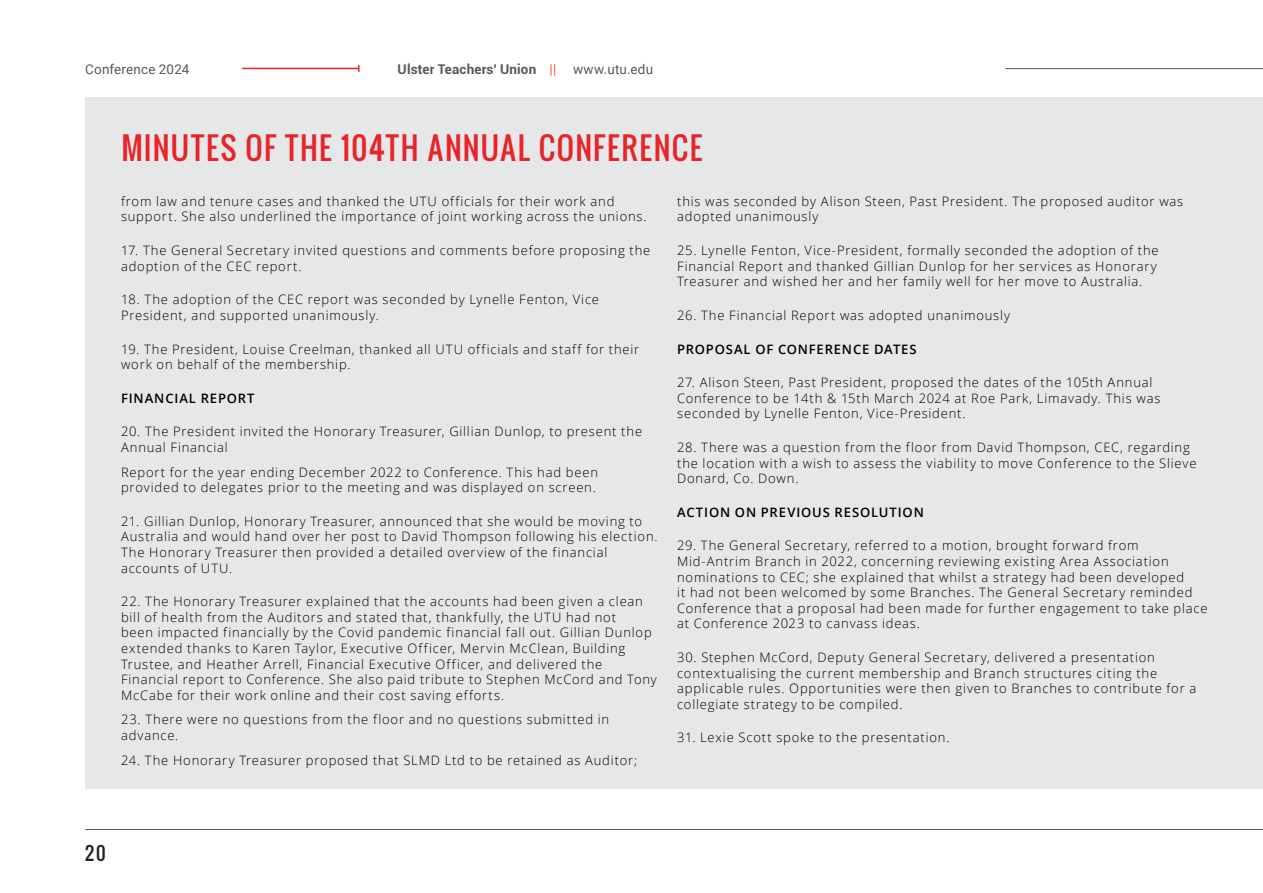
<style>
.page{position:relative;width:1263px;height:893px;background:#fff}
.page>*{position:absolute;margin:0;border:0;box-sizing:border-box;transform-origin:0 0}
.t1{font:30px "Oswald";letter-spacing:.05em;color:#e8242a}
.t2{font:18px "Oswald";color:#231f20}
.t3{font:700 13.5px "Roboto";letter-spacing:.015em;color:#57585a}
.t4{font:13.5px "Roboto";letter-spacing:.015em;color:#57585a}
.t5{font:300 13.05px/15.6px "Open Sans";letter-spacing:.06em;color:#000}
.t6{font:600 13.05px "Open Sans";letter-spacing:.065em;color:#000}
.s1{font-weight:400;color:#ef4d2f}
.s2{font-weight:400}
</style>
<div class="page">
<div style="left:85px;top:98px;width:1178px;height:691px;background:#e6e7e9"></div>
<hr style="left:85px;top:829px;width:1178px;height:1px;background:#57585a">
<hr style="left:242px;top:68px;width:117px;height:1px;background:#ea2127">
<hr style="left:1005px;top:68px;width:258px;height:1px;background:#57585a">
<p class="t4" style="left:85px;top:60px;width:106px">Conference 2024</p>
<p class="t3" style="left:398px;top:59px;width:257px">Ulster Teachers' Union <span class="s1">||</span> <span class="s2">www.utu.edu</span></p>
<h1 class="t1" style="left:121px;top:125px;width:582px">MINUTES OF THE 104TH ANNUAL CONFERENCE</h1>
<p class="t5" style="left:121px;top:193px;width:527px">from law and tenure cases and thanked the UTU officials for their work and support. She also underlined the importance of joint working across the unions.</p>
<p class="t5" style="left:121px;top:242px;width:531px">17. The General Secretary invited questions and comments before proposing the adoption of the CEC report.</p>
<p class="t5" style="left:121px;top:291px;width:479px">18. The adoption of the CEC report was seconded by Lynelle Fenton, Vice<br>President, and supported unanimously.</p>
<p class="t5" style="left:121px;top:341px;width:520px">19. The President, Louise Creelman, thanked all UTU officials and staff for their work on behalf of the membership.</p>
<p class="t6" style="left:121px;top:389px;width:135px">FINANCIAL REPORT</p>
<p class="t5" style="left:121px;top:423px;width:523px">20. The President invited the Honorary Treasurer, Gillian Dunlop, to present the<br>Annual Financial</p>
<p class="t5" style="left:121px;top:464px;width:478px">Report for the year ending December 2022 to Conference. This had been provided to delegates prior to the meeting and was displayed on screen.</p>
<p class="t5" style="left:121px;top:513px;width:538px">21. Gillian Dunlop, Honorary Treasurer, announced that she would be moving to Australia and would hand over her post to David Thompson following his election.<br>The Honorary Treasurer then provided a detailed overview of the financial accounts of UTU.</p>
<p class="t5" style="left:121px;top:593px;width:537px">22. The Honorary Treasurer explained that the accounts had been given a clean bill of health from the Auditors and stated that, thankfully, the UTU had not<br>been impacted financially by the Covid pandemic financial fall out. Gillian Dunlop extended thanks to Karen Taylor, Executive Officer, Mervin McClean, Building Trustee, and Heather Arrell, Financial Executive Officer, and delivered the Financial report to Conference. She also paid tribute to Stephen McCord and Tony McCabe for their work online and their cost saving efforts.</p>
<p class="t5" style="left:121px;top:712px;width:490px">23. There were no questions from the floor and no questions submitted in advance.</p>
<p class="t5" style="left:121px;top:752px;width:518px">24. The Honorary Treasurer proposed that SLMD Ltd to be retained as Auditor;</p>
<p class="t5" style="left:677px;top:193px;width:508px">this was seconded by Alison Steen, Past President. The proposed auditor was adopted unanimously</p>
<p class="t5" style="left:677px;top:242px;width:483px">25. Lynelle Fenton, Vice-President, formally seconded the adoption of the<br>Financial Report and thanked Gillian Dunlop for her services as Honorary<br>Treasurer and wished her and her family well for her move to Australia.</p>
<p class="t5" style="left:677px;top:307px;width:334px">26. The Financial Report was adopted unanimously</p>
<p class="t6" style="left:677px;top:340px;width:241px">PROPOSAL OF CONFERENCE DATES</p>
<p class="t5" style="left:677px;top:374px;width:485px">27. Alison Steen, Past President, proposed the dates of the 105th Annual<br>Conference to be 14th &amp; 15th March 2024 at Roe Park, Limavady. This was seconded by Lynelle Fenton, Vice-President.</p>
<p class="t5" style="left:677px;top:439px;width:521px">28. There was a question from the floor from David Thompson, CEC, regarding the location with a wish to assess the viability to move Conference to the Slieve<br>Donard, Co. Down.</p>
<p class="t6" style="left:677px;top:503px;width:248px">ACTION ON PREVIOUS RESOLUTION</p>
<p class="t5" style="left:677px;top:537px;width:532px">29. The General Secretary, referred to a motion, brought forward from Mid-Antrim Branch in 2022, concerning reviewing existing Area Association nominations to CEC; she explained that whilst a strategy had been developed<br>it had not been welcomed by some Branches. The General Secretary reminded Conference that a proposal had been made for further engagement to take place at Conference 2023 to canvass ideas.</p>
<p class="t5" style="left:677px;top:649px;width:521px">30. Stephen McCord, Deputy General Secretary, delivered a presentation contextualising the current membership and Branch structures citing the applicable rules. Opportunities were then given to Branches to contribute for a collegiate strategy to be compiled.</p>
<p class="t5" style="left:677px;top:730px;width:274px">31. Lexie Scott spoke to the presentation.</p>
<h2 class="t2" style="left:85px;top:839px;width:22px">20</h2>
</div>
